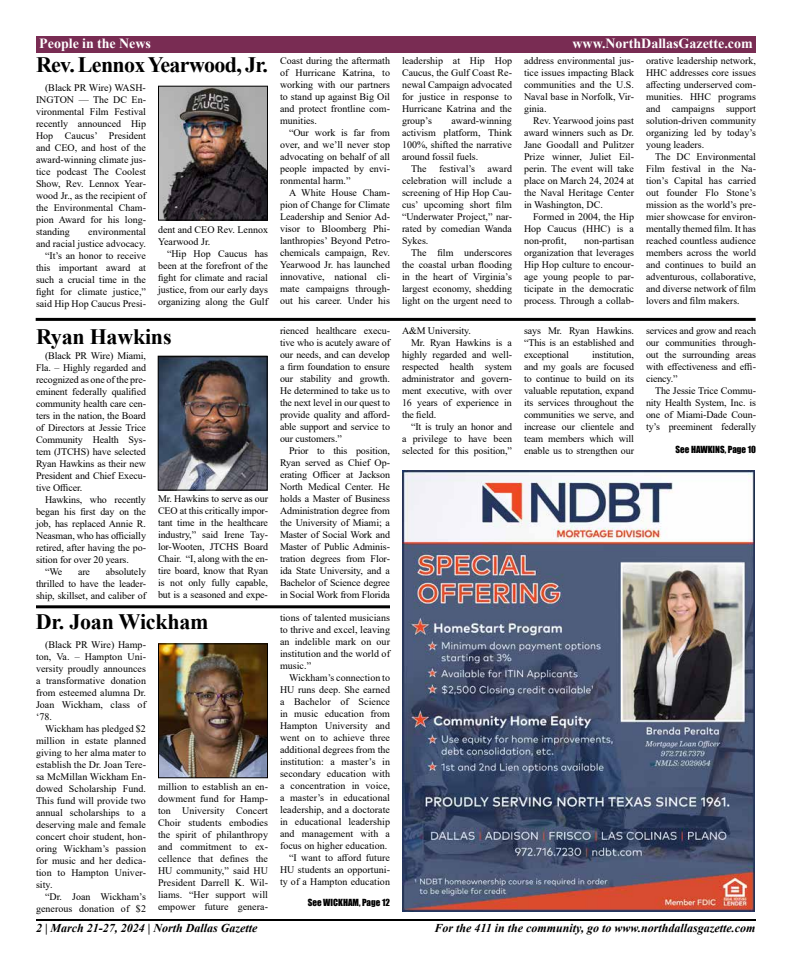
<style>
.page{position:relative;width:792px;height:972px;background:#fff}
.page>*{position:absolute;margin:0;border:0;box-sizing:border-box;transform-origin:0 0}
.t1{font:700 22px "Times New Roman";letter-spacing:-.02em;color:#000}
.t2{font:700 14px "Times New Roman";color:#fff}
.t3{font:italic 700 12px "Times New Roman";color:#000}
.t4{font:10px/12px "Times New Roman";color:#000;text-align:justify}
.t5{font:9px "Impact";color:#000}
.s1{font-family:"Minion Pro"}
</style>
<div class="page">
<div style="left:36px;top:36px;width:720px;height:17px;background:#792c53"></div>
<hr style="left:36px;top:919px;width:720px;height:2px;background:#000">
<hr style="left:36px;top:318px;width:720px;height:3px;background:#000">
<hr style="left:36px;top:605px;width:354px;height:3px;background:#000">
<img style="left:160px;top:645px;width:106px;height:131px">
<div style="left:158px;top:643px;width:110px;height:135px;border:1px solid #000"></div>
<img style="left:160px;top:88px;width:106px;height:131px">
<div style="left:158px;top:86px;width:110px;height:135px;border:1px solid #000"></div>
<img style="left:160px;top:358px;width:106px;height:131px">
<div style="left:158px;top:356px;width:110px;height:135px;border:1px solid #000"></div>
<img style="left:402px;top:470px;width:353px;height:441px">
<h2 class="t2" style="left:39px;top:33px;width:113px">People in the News</h2>
<h2 class="t2" style="left:572px;top:33px;width:182px">www.NorthDallasGazette.com</h2>
<h1 class="t1" style="left:36px;top:49px;width:233px">Rev. Lennox Yearwood, Jr.</h1>
<p class="t4" style="left:36px;top:81px;width:112px;text-indent:9px">(Black PR Wire) WASH-INGTON — The DC En&shy;vironmental Film Festival recently announced Hip Hop Caucus’ President and CEO, and host of the award-winning climate jus&shy;tice podcast The Coolest Show, Rev. Lennox Year&shy;wood Jr., as the recipient of the Environmental Cham&shy;pion Award for his long&shy;standing</p>
<p class="t4" style="left:36px;top:225px;width:112px;text-align:right">environmental<br>and racial justice advocacy. “It’s an honor to receive this important award at such a crucial time in the fight for climate justice,” said Hip Hop Caucus Presi-</p>
<p class="t4" style="left:158px;top:223px;width:112px">dent and CEO Rev. Lennox<br>Yearwood Jr.</p>
<p class="t4" style="left:158px;top:247px;width:112px;text-indent:9px">“Hip Hop Caucus has been at the forefront of the fight for climate and racial justice, from our early days organizing along the Gulf</p>
<h1 class="t1" style="left:36px;top:321px;width:137px">Ryan Hawkins</h1>
<p class="t4" style="left:36px;top:349px;width:112px;text-indent:9px">(Black PR Wire) Miami, Fla. – Highly regarded and recognized as one of the pre&shy;eminent federally qualified community health care cen&shy;ters in the nation, the Board of Directors at Jessie Trice Community Health Sys&shy;tem (JTCHS) have selected Ryan Hawkins as their new President and Chief Execu&shy;tive Officer.</p>
<p class="t4" style="left:45px;top:493px;width:102px">Hawkins, who recently</p>
<p class="t4" style="left:36px;top:505px;width:112px">began his first day on the</p>
<p class="t4" style="left:36px;top:517px;width:112px">job, has replaced Annie R.</p>
<p class="t4" style="left:36px;top:529px;width:112px">Neasman, who has officially</p>
<p class="t4" style="left:36px;top:541px;width:112px">retired, after having the po-</p>
<p class="t4" style="left:36px;top:553px;width:94px">sition for over 20 years.</p>
<p class="t4" style="left:45px;top:565px;width:19px">“We</p>
<p class="t4" style="left:78px;top:565px;width:14px">are</p>
<p class="t4" style="left:36px;top:565px;width:112px;text-indent:70px">absolutely thrilled to have the leader&shy;ship, skillset, and caliber of</p>
<p class="t4" style="left:158px;top:493px;width:112px">Mr. Hawkins to serve as our CEO at this critically impor&shy;tant time in the healthcare industry,” said Irene Tay&shy;lor-Wooten, JTCHS Board Chair. “I, along with the en&shy;tire board, know that Ryan is not only fully capable, but is a seasoned and expe-</p>
<h1 class="t1" style="left:36px;top:606px;width:174px">Dr. Joan Wickham</h1>
<p class="t4" style="left:36px;top:638px;width:112px;text-indent:9px">(Black PR Wire) Hamp&shy;ton, Va. – Hampton Uni&shy;versity proudly announces a transformative donation from esteemed alumna Dr.<br>Joan Wickham, class of ‘78.</p>
<p class="t4" style="left:36px;top:722px;width:112px;text-indent:9px">Wickham has pledged $2 million in estate planned giving to her alma mater to establish the Dr. Joan Tere&shy;sa McMillan Wickham En&shy;dowed Scholarship Fund.<br>This fund will provide two annual scholarships to a deserving male and female concert choir student, hon&shy;oring Wickham’s passion for music and her dedica&shy;tion to Hampton Univer&shy;sity.</p>
<p class="t4" style="left:36px;top:890px;width:112px;text-align:right">“Dr. Joan Wickham’s generous donation of $2</p>
<p class="t4" style="left:158px;top:780px;width:112px">million to establish an en&shy;dowment fund for Hamp&shy;ton University Concert Choir students embodies the spirit of philanthropy and commitment to ex&shy;cellence that defines the HU community,” said HU President Darrell K. Wil&shy;liams. “Her support will empower future genera-</p>
<p class="t4" style="left:280px;top:54px;width:112px">Coast during the aftermath of Hurricane Katrina, to working with our partners to stand up against Big Oil and protect frontline com&shy;munities.</p>
<p class="t4" style="left:280px;top:126px;width:112px;text-indent:9px">“Our work is far from over, and we’ll never stop advocating on behalf of all people impacted by envi&shy;ronmental harm.”</p>
<p class="t4" style="left:280px;top:186px;width:112px;text-indent:9px">A White House Cham&shy;pion of Change for Climate Leadership and Senior Ad&shy;visor to Bloomberg Phi&shy;lanthropies’ Beyond Petro&shy;chemicals campaign, Rev.<br>Yearwood Jr. has launched innovative, national cli&shy;mate campaigns through&shy;out his career. Under his</p>
<p class="t4" style="left:280px;top:325px;width:112px">rienced healthcare execu&shy;tive who is acutely aware of our needs, and can develop a firm foundation to ensure our stability and growth.<br>He determined to take us to the next level in our quest to provide quality and afford&shy;able support and service to our customers.”</p>
<p class="t4" style="left:280px;top:445px;width:112px;text-indent:9px">Prior to this position, Ryan served as Chief Op&shy;erating Officer at Jackson North Medical Center. He holds a Master of Business Administration degree from the University of Miami; a Master of Social Work and Master of Public Adminis&shy;tration degrees from Flor&shy;ida State University, and a Bachelor of Science degree in Social Work from Florida</p>
<p class="t4" style="left:280px;top:611px;width:112px">tions of talented musicians to thrive and excel, leaving an indelible mark on our institution and the world of music.”</p>
<p class="t4" style="left:280px;top:671px;width:112px;text-align:right">Wickham’s connection to<br>HU runs deep. She earned a Bachelor of Science in music education from<br>Hampton University and went on to achieve three additional degrees from the institution: a master’s in secondary education with a concentration in voice, a master’s in educational leadership, and a doctorate in educational leadership and management with a focus on higher education. “I want to afford future<br>HU students an opportuni&shy;ty of a Hampton education</p>
<p class="t5" style="left:308px;top:895px;width:84px">See WICKHAM, Page 12</p>
<p class="t4" style="left:402px;top:54px;width:112px">leadership at Hip Hop Caucus, the Gulf Coast Re&shy;newal Campaign advocated for justice in response to Hurricane Katrina and the group’s</p>
<p class="t4" style="left:402px;top:114px;width:112px;text-indent:49px">award-winning activism platform, Think 100%, shifted the narrative around fossil fuels.</p>
<p class="t4" style="left:402px;top:162px;width:112px;text-indent:9px">The festival’s award celebration will include a screening of Hip Hop Cau&shy;cus’ upcoming short film “Underwater Project,” nar&shy;rated by comedian Wanda Sykes.</p>
<p class="t4" style="left:402px;top:246px;width:112px;text-indent:9px">The film underscores the coastal urban flooding in the heart of Virginia’s largest economy, shedding light on the urgent need to</p>
<p class="t4" style="left:402px;top:325px;width:71px">A&amp;M University.</p>
<p class="t4" style="left:411px;top:337px;width:102px">Mr. Ryan Hawkins is a</p>
<p class="t4" style="left:402px;top:349px;width:112px">highly regarded and well-</p>
<p class="t4" style="left:402px;top:361px;width:112px">respected health system</p>
<p class="t4" style="left:402px;top:373px;width:112px">administrator and govern-</p>
<p class="t4" style="left:402px;top:385px;width:112px">ment executive, with over</p>
<p class="t4" style="left:402px;top:397px;width:111px">16 years of experience in</p>
<p class="t4" style="left:402px;top:409px;width:36px">the field.</p>
<p class="t4" style="left:411px;top:421px;width:103px">“It is truly an honor and</p>
<p class="t4" style="left:402px;top:433px;width:112px">a privilege to have been</p>
<p class="t4" style="left:402px;top:445px;width:112px">selected for this position,”</p>
<p class="t4" style="left:524px;top:54px;width:112px">address environmental jus&shy;tice issues impacting Black communities and the U.S.<br>Naval base in Norfolk, Vir&shy;ginia.</p>
<p class="t4" style="left:524px;top:114px;width:112px;text-indent:9px">Rev. Yearwood joins past award winners such as Dr.<br>Jane Goodall and Pulitzer Prize winner, Juliet Eil&shy;perin. The event will take place on March 24, 2024 at the Naval Heritage Center in Washington, DC.</p>
<p class="t4" style="left:524px;top:210px;width:112px;text-indent:9px">Formed in 2004, the Hip Hop Caucus (HHC) is a non-profit,</p>
<p class="t4" style="left:524px;top:234px;width:112px;text-indent:60px">non-partisan organization that leverages Hip Hop culture to encour&shy;age young people to par&shy;ticipate in the democratic process. Through a collab-</p>
<p class="t4" style="left:524px;top:325px;width:112px">says Mr. Ryan Hawkins. “This is an established and exceptional</p>
<p class="t4" style="left:524px;top:349px;width:112px;text-indent:68px">institution, and my goals are focused to continue to build on its valuable reputation, expand its services throughout the communities we serve, and increase our clientele and team members which will enable us to strengthen our</p>
<p class="t4" style="left:646px;top:54px;width:112px">orative leadership network, HHC addresses core issues affecting underserved com&shy;munities. HHC programs and campaigns support solution-driven community organizing led by today’s young leaders.</p>
<p class="t4" style="left:646px;top:150px;width:112px;text-indent:9px">The DC Environmental Film festival in the Na&shy;tion’s Capital has carried out founder Flo Stone’s mission as the world’s pre&shy;mier showcase for environ&shy;mentally themed film. It has reached countless audience members across the world and continues to build an adventurous, collaborative, and diverse network of film lovers and film mak<span class="s1">ers.</span></p>
<p class="t4" style="left:646px;top:325px;width:112px">services and grow and reach our communities through&shy;out the surrounding areas with effectiveness and effi&shy;ciency.”</p>
<p class="t4" style="left:646px;top:385px;width:112px;text-indent:9px">The Jessie Trice Commu&shy;nity Health System, Inc. is one of Miami-Dade Coun&shy;ty’s preeminent federally</p>
<p class="t5" style="left:676px;top:443px;width:82px">See HAWKINS, Page 10</p>
<p class="t3" style="left:36px;top:920px;width:223px">2 | March 21-27, 2024 | North Dallas Gazette</p>
<p class="t3" style="left:435px;top:920px;width:322px">For the 411 in the community, go to www.northdallasgazette.com</p>
</div>
